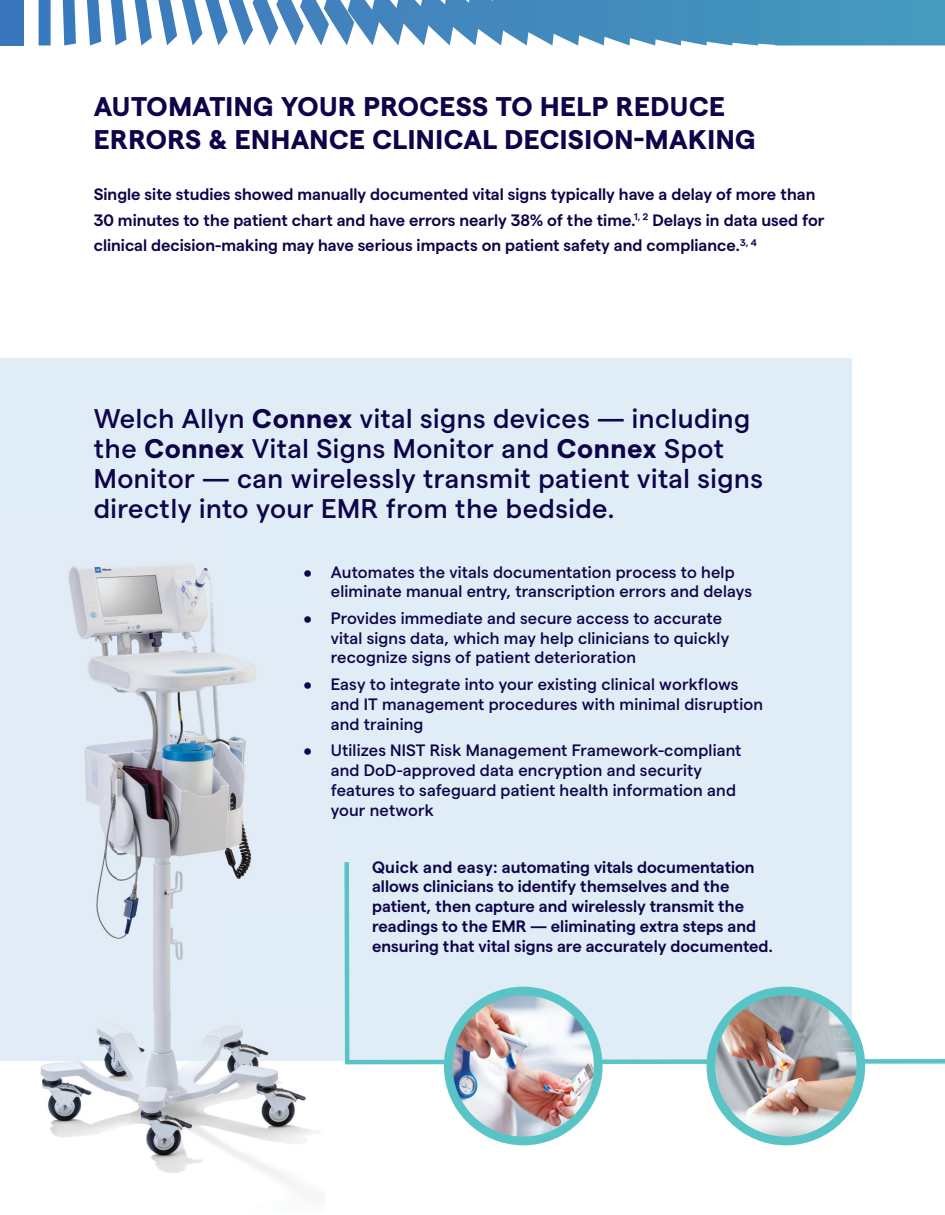
<style>
.page{position:relative;width:945px;height:1215px;background:#fff}
.page>*{position:absolute;margin:0;border:0;box-sizing:border-box;transform-origin:0 0}
.t1{font:500 27px/30px "Matter";letter-spacing:.02em;color:#0d0449}
.t2{font:700 27px/32.7px "Matter";letter-spacing:.02em;color:#0d0449}
.t3{font:500 16.5px/19.8px "Matter";letter-spacing:.01em;color:#0d0449}
.t4{font:600 16.5px/19.8px "Matter";color:#0d0449}
.s1{font-weight:700}
</style>
<div class="page">
<div style="left:0;top:358px;width:852px;height:702px;background:#e1edf6"></div>
<div style="left:0;top:0;width:24px;height:45px;background:#3976bc"></div>
<svg style="left:39px;top:0;width:906px;height:45px"></svg>
<svg style="left:344px;top:862px;width:601px;height:202px"></svg>
<div style="left:444px;top:987px;width:159px;height:158px;background:#59c4c6;border-radius:50%"></div>
<img style="left:453px;top:995px;width:141px;height:142px;border-radius:71px">
<div style="left:707px;top:987px;width:158px;height:158px;background:#59c4c6;border-radius:50%"></div>
<img style="left:715px;top:995px;width:142px;height:142px;border-radius:71px">
<img style="left:15px;top:1011px;width:309px;height:186px">
<img style="left:68px;top:566px;width:50px;height:373px">
<img style="left:118px;top:564px;width:138px;height:447px">
<img style="left:181px;top:519px;width:83px;height:4px">
<h1 class="t2" style="left:94px;top:88px;width:663px">AUTOMATING YOUR PROCESS TO HELP REDUCE<br>ERRORS &amp; ENHANCE CLINICAL DECISION-MAKING</h1>
<p class="t4" style="left:94px;top:180px;width:732px;line-height:25.5px">Single site studies showed manually documented vital signs typically have a delay of more than<br>30 minutes to the patient chart and have errors nearly 38% of the time.<sup>1,</sup> <sup>2</sup> Delays in data used for clinical decision-making may have serious impacts on patient safety and compliance.<sup>3,</sup> <sup>4</sup></p>
<h1 class="t1" style="left:94px;top:401px;width:671px">Welch Allyn <span class="s1">Connex</span> vital signs devices — including the <span class="s1">Connex</span> Vital Signs Monitor and <span class="s1">Connex</span> Spot Monitor — can wirelessly transmit patient vital signs directly into your EMR from the bedside.</h1>
<p class="t3" style="left:331px;top:560px;width:423px;text-indent:-27px">• Automates the vitals documentation process to help eliminate manual entry, transcription errors and delays</p>
<p class="t3" style="left:331px;top:607px;width:400px;text-indent:-27px">• Provides immediate and secure access to accurate vital signs data, which may help clinicians to quickly recognize signs of patient deterioration</p>
<p class="t3" style="left:331px;top:673px;width:434px;text-indent:-27px">• Easy to integrate into your existing clinical workflows and IT management procedures with minimal disruption and training</p>
<p class="t3" style="left:331px;top:739px;width:412px;text-indent:-27px">• Utilizes NIST Risk Management Framework-compliant and DoD-approved data encryption and security features to safeguard patient health information and your network</p>
<p class="t4" style="left:372px;top:855px;width:403px">Quick and easy: automating vitals documentation allows clinicians to identify themselves and the patient, then capture and wirelessly transmit the readings to the EMR — eliminating extra steps and ensuring that vital signs are accurately documented.</p>
</div>
